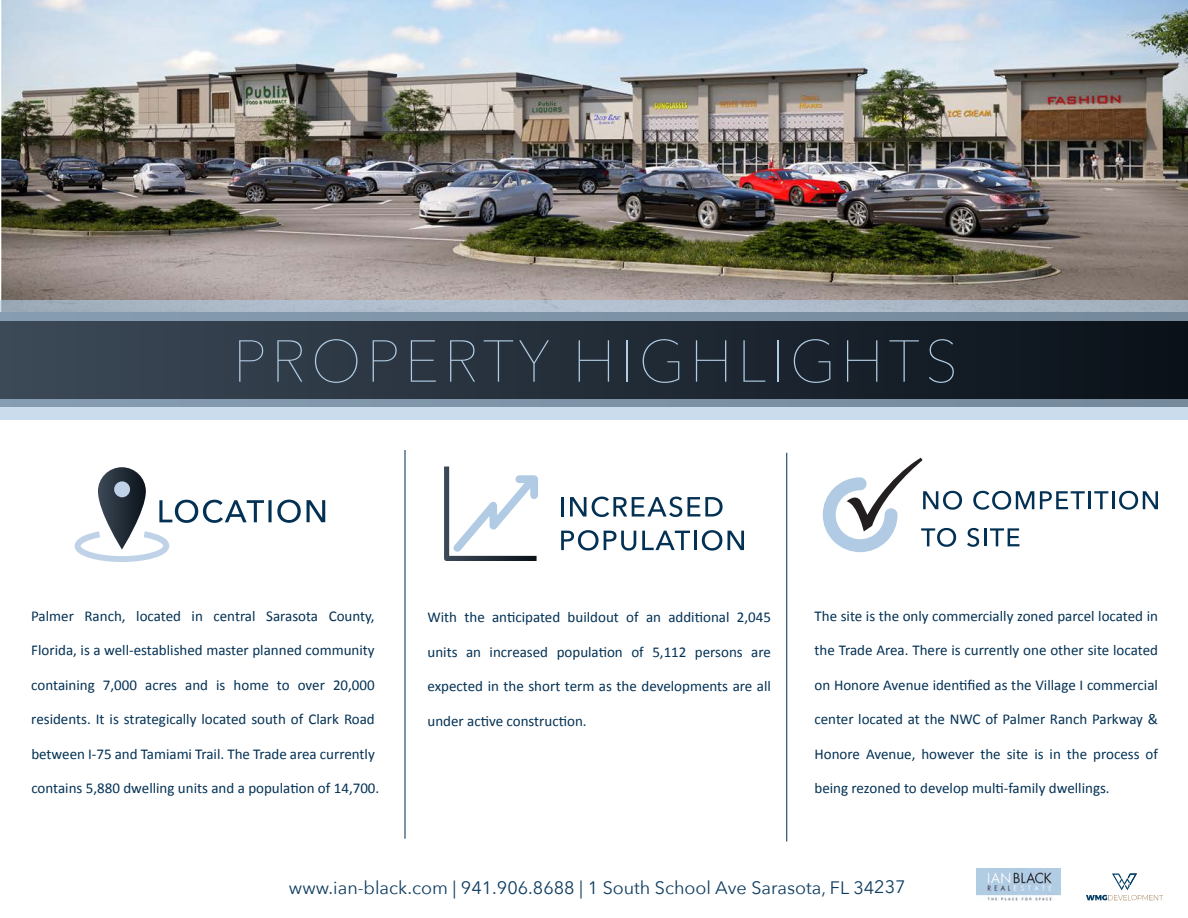
<style>
.page{position:relative;width:1188px;height:918px;background:#fff}
.page>*{position:absolute;margin:0;border:0;box-sizing:border-box;transform-origin:0 0}
.t1{font:200 58.5px "Avenir Next";letter-spacing:.08em;color:#b0cbe3}
.t2{font:18px "Avenir Next";color:#0f3d60}
.t3{font:15px "Calibri";color:#033154}
</style>
<div class="page">
<img style="left:1px;top:0;width:1187px;height:300px">
<svg style="left:1040px;top:491px;width:45px;height:18px"></svg>
<hr style="left:1088px;top:491px;width:3px;height:18px;background:#033154">
<svg style="left:1094px;top:491px;width:64px;height:19px"></svg>
<img style="left:976px;top:868px;width:85px;height:32px">
<hr style="left:561px;top:497px;width:3px;height:20px;background:#033154">
<svg style="left:570px;top:497px;width:16px;height:20px"></svg>
<svg style="left:592px;top:497px;width:131px;height:20px"></svg>
<svg style="left:561px;top:530px;width:75px;height:21px"></svg>
<svg style="left:642px;top:531px;width:48px;height:19px"></svg>
<hr style="left:694px;top:531px;width:3px;height:19px;background:#033154">
<svg style="left:702px;top:530px;width:20px;height:21px"></svg>
<svg style="left:728px;top:531px;width:16px;height:19px"></svg>
<svg style="left:268px;top:500px;width:4px;height:22px"></svg>
<svg style="left:277px;top:500px;width:24px;height:23px"></svg>
<svg style="left:307px;top:500px;width:18px;height:22px"></svg>
<div style="left:0;top:312px;width:1188px;height:94px;background:linear-gradient(to right,#3c4957,#091119)"></div>
<hr style="left:404px;top:450px;width:2px;height:389px;background:#033154">
<hr style="left:786px;top:453px;width:1px;height:389px;background:#033154">
<svg style="left:75px;top:467px;width:189px;height:95px"></svg>
<div style="left:114px;top:481px;width:16px;height:16px;background:#bfd2e7;border-radius:50%"></div>
<svg style="left:0;top:399px;width:1188px;height:21px;background:#adc0d1"></svg>
<svg style="left:0;top:300px;width:1188px;height:21px;background:#98a8b9"></svg>
<svg style="left:444px;top:466px;width:94px;height:95px"></svg>
<svg style="left:823px;top:458px;width:211px;height:94px"></svg>
<svg style="left:1086px;top:874px;width:77px;height:27px"></svg>
<h1 class="t1" style="left:233px;top:312px;width:727px">PROPERTY HIGHLIGHTS</h1>
<p class="t3" style="left:31px;top:607px;width:345px">Palmer Ranch, located in central Sarasota County,</p>
<p class="t3" style="left:31px;top:641px;width:345px">Florida, is a well-established master planned community</p>
<p class="t3" style="left:31px;top:676px;width:345px">containing 7,000 acres and is home to over 20,000</p>
<p class="t3" style="left:31px;top:710px;width:345px">residents. It is strategically located south of Clark Road</p>
<p class="t3" style="left:31px;top:745px;width:345px">between I-75 and Tamiami Trail. The Trade area currently</p>
<p class="t3" style="left:31px;top:779px;width:350px">contains 5,880 dwelling units and a population of 14,700.</p>
<p class="t3" style="left:428px;top:608px;width:345px">With the anticipated buildout of an additional 2,045</p>
<p class="t3" style="left:428px;top:642px;width:345px">units an increased population of 5,112 persons are</p>
<p class="t3" style="left:428px;top:677px;width:345px">expected in the short term as the developments are all</p>
<p class="t3" style="left:428px;top:711px;width:161px">under active construction.</p>
<p class="t3" style="left:814px;top:606px;width:345px">The site is the only commercially zoned parcel located in</p>
<p class="t3" style="left:814px;top:641px;width:345px">the Trade Area. There is currently one other site located</p>
<p class="t3" style="left:814px;top:675px;width:345px">on Honore Avenue identified as the Village I commercial</p>
<p class="t3" style="left:814px;top:710px;width:345px">center located at the NWC of Palmer Ranch Parkway &amp;</p>
<p class="t3" style="left:814px;top:744px;width:345px">Honore Avenue, however the site is in the process of</p>
<p class="t3" style="left:814px;top:779px;width:297px">being rezoned to develop multi-family dwellings.</p>
<p class="t2" style="left:289px;top:872px;width:618px">www.ian-black.com | 941.906.8688 | 1 South School Ave Sarasota, FL 34237</p>
</div>
